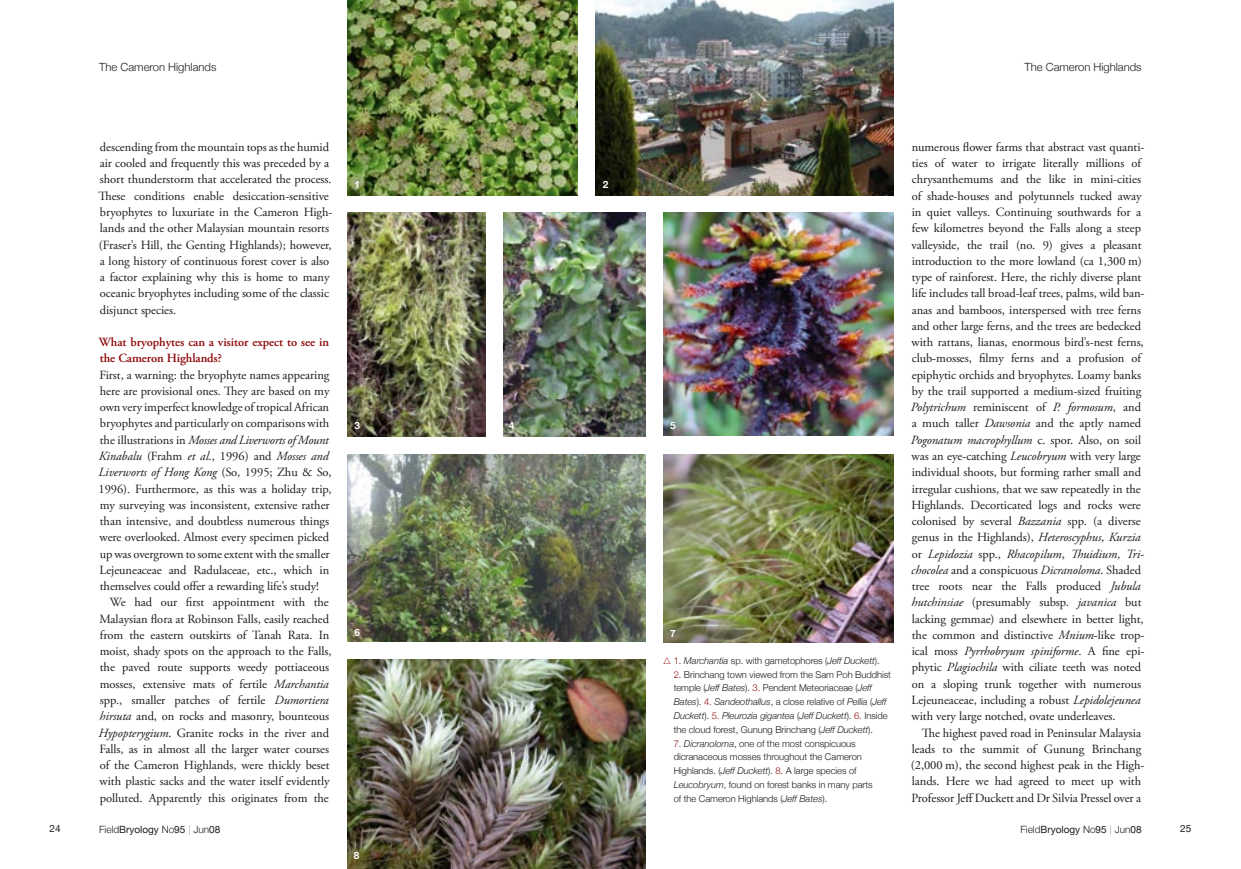
<style>
.page{position:relative;width:1241px;height:869px;background:#fff}
.page>*{position:absolute;margin:0;border:0;box-sizing:border-box;transform-origin:0 0}
.t1{font:12.5px/16.2px "Adobe Garamond Pro";letter-spacing:-.005em;color:#1b1c20}
.t2{font:600 12.5px/16.2px "Adobe Garamond Pro";letter-spacing:-.005em;color:#90090d}
.t3{font:300 11.25px "Helvetica Neue";color:#1b1c20}
.t4{font:10px "Helvetica Neue";color:#1b1c20}
.t5{font:700 10px "Helvetica Neue";color:#fff}
.t6{font:300 9.38px/13.8px "Helvetica Neue";letter-spacing:-.005em;color:#1b1c20}
.s1{font-style:italic}
.s2{color:#90090d}
.s3{font-weight:300}
.s4{font-weight:200}
</style>
<div class="page">
<img style="left:503px;top:213px;width:142px;height:223px">
<img style="left:663px;top:213px;width:230px;height:222px">
<img style="left:347px;top:454px;width:298px;height:187px">
<img style="left:347px;top:0;width:231px;height:195px">
<img style="left:663px;top:454px;width:230px;height:188px">
<img style="left:595px;top:0;width:298px;height:195px">
<img style="left:347px;top:659px;width:298px;height:209px">
<img style="left:347px;top:213px;width:138px;height:223px">
<p class="t3" style="left:99px;top:60px;width:119px">The Cameron Highlands</p>
<p class="t3" style="left:1024px;top:60px;width:119px">The Cameron Highlands</p>
<p class="t1" style="left:98px;top:139px;width:235px">descending from the mountain tops as the humid air cooled and frequently this was preceded by a short thunderstorm that accelerated the process.<br>These conditions enable desiccation-sensitive bryophytes to luxuriate in the Cameron High&shy;lands and the other Malaysian mountain resorts (Fraser’s Hill, the Genting Highlands); however, a long history of continuous forest cover is also a factor explaining why this is home to many oceanic bryophytes including some of the classic disjunct species.</p>
<p class="t2" style="left:99px;top:334px;width:232px">What bryophytes can a visitor expect to see in the Cameron Highlands?</p>
<p class="t1" style="left:98px;top:367px;width:235px">First, a warning: the bryophyte names appearing here are provisional ones. They are based on my own very imperfect knowledge of tropical African bryophytes and particularly on comparisons with the illustrations in <span class="s1">Mosses and Liverworts of Mount Kinabalu</span> (Frahm <span class="s1">et al.</span>, 1996) and <span class="s1">Mosses and Liverworts of Hong Kong</span> (So, 1995; Zhu &amp; So, 1996). Furthermore, as this was a holiday trip, my surveying was inconsistent, extensive rather than intensive, and doubtless numerous things were overlooked. Almost every specimen picked up was overgrown to some extent with the smaller Lejeuneaceae and Radulaceae, etc., which in themselves could offer a rewarding life’s study!</p>
<p class="t1" style="left:99px;top:594px;width:234px;text-indent:11px">We had our first appointment with the Malaysian flora at Robinson Falls, easily reached from the eastern outskirts of Tanah Rata. In moist, shady spots on the approach to the Falls, the paved route supports weedy pottiaceous mosses, extensive mats of fertile <span class="s1">Marchantia </span>spp., smaller patches of fertile <span class="s1">Dumortiera hirsuta</span> and, on rocks and masonry, bounteous <span class="s1">Hypopterygium</span>. Granite rocks in the river and Falls, as in almost all the larger water courses of the Cameron Highlands, were thickly beset with plastic sacks and the water itself evidently polluted. Apparently this originates from the</p>
<p class="t5" style="left:354px;top:178px;width:7px">1</p>
<p class="t5" style="left:354px;top:419px;width:7px">3</p>
<p class="t5" style="left:354px;top:625px;width:7px">6</p>
<p class="t5" style="left:602px;top:178px;width:7px">2</p>
<p class="t5" style="left:508px;top:419px;width:7px">4</p>
<p class="t5" style="left:670px;top:419px;width:7px">5</p>
<p class="t5" style="left:670px;top:626px;width:7px">7</p>
<p class="t6" style="left:673px;top:653px;width:207px"><span class="s2">1.</span> <span class="s1">Marchantia</span> sp. with gametophores (<span class="s1">Jeff Duckett</span>).</p>
<p class="t6" style="left:673px;top:667px;width:219px"><span class="s2">2.</span> Brinchang town viewed from the Sam Poh Buddhist temple (<span class="s1">Jeff Bates</span>). <span class="s2">3.</span> Pendent Meteoriaceae (<span class="s1">Jeff Bates</span>). <span class="s2">4.</span> <span class="s1">Sandeothallus</span>, a close relative of <span class="s1">Pellia</span> (<span class="s1">Jeff Duckett</span>). <span class="s2">5.</span> <span class="s1">Pleurozia gigantea</span> (<span class="s1">Jeff Duckett</span>). <span class="s2">6.</span> Inside the cloud forest, Gunung Brinchang (<span class="s1">Jeff Duckett</span>).</p>
<p class="t6" style="left:673px;top:735px;width:200px"><span class="s2">7.</span> <span class="s1">Dicranoloma</span>, one of the most conspicuous dicranaceous mosses throughout the Cameron Highlands. (<span class="s1">Jeff Duckett</span>). <span class="s2">8.</span> A large species of <span class="s1">Leucobryum</span>, found on forest banks in many parts of the Cameron Highlands (<span class="s1">Jeff Bates</span>).</p>
<p class="t1" style="left:910px;top:139px;width:235px">numerous flower farms that abstract vast quanti&shy;ties of water to irrigate literally millions of chrysanthemums and the like in mini-cities of shade-houses and polytunnels tucked away in quiet valleys. Continuing southwards for a few kilometres beyond the Falls along a steep valleyside, the trail (no. 9) gives a pleasant introduction to the more lowland (ca 1,300 m) type of rainforest. Here, the richly diverse plant life includes tall broad-leaf trees, palms, wild ban&shy;anas and bamboos, interspersed with tree ferns and other large ferns, and the trees are bedecked with rattans, lianas, enormous bird’s-nest ferns, club-mosses, filmy ferns and a profusion of epiphytic orchids and bryophytes. Loamy banks by the trail supported a medium-sized fruiting <span class="s1">Polytrichum</span> reminiscent of <span class="s1">P. formosum</span>, and a much taller <span class="s1">Dawsonia</span> and the aptly named <span class="s1">Pogonatum macrophyllum</span> c. spor. Also, on soil was an eye-catching <span class="s1">Leucobryum</span> with very large individual shoots, but forming rather small and irregular cushions, that we saw repeatedly in the Highlands. Decorticated logs and rocks were colonised by several <span class="s1">Bazzania</span> spp. (a diverse genus in the Highlands), <span class="s1">Heteroscyphus</span>, <span class="s1">Kurzia </span>or <span class="s1">Lepidozia</span> spp., <span class="s1">Rhacopilum</span>, <span class="s1">Thuidium</span>, <span class="s1">Tri&shy;chocolea</span> and a conspicuous <span class="s1">Dicranoloma</span>. Shaded tree roots near the Falls produced <span class="s1">Jubula hutchinsiae</span> (presumably subsp. <span class="s1">javanica</span> but lacking gemmae) and elsewhere in better light, the common and distinctive <span class="s1">Mnium</span>-like trop&shy;ical moss <span class="s1">Pyrrhobryum spiniforme</span>. A fine epi&shy;phytic <span class="s1">Plagiochila</span> with ciliate teeth was noted on a sloping trunk together with numerous Lejeuneaceae, including a robust <span class="s1">Lepidolejeunea </span>with very large notched, ovate underleaves.</p>
<p class="t1" style="left:910px;top:724px;width:235px;text-indent:11px">The highest paved road in Peninsular Malaysia leads to the summit of Gunung Brinchang (2,000 m), the second highest peak in the High&shy;lands. Here we had agreed to meet up with Professor Jeff Duckett and Dr Silvia Pressel over a</p>
<p class="t4" style="left:50px;top:822px;width:13px">24</p>
<p class="t4" style="left:99px;top:822px;width:123px"><span class="s3">Field</span>Bryology <span class="s3">No</span>95 <span class="s4">|</span> <span class="s3">Jun</span>08</p>
<p class="t4" style="left:1020px;top:822px;width:123px"><span class="s3">Field</span>Bryology <span class="s3">No</span>95 <span class="s4">|</span> <span class="s3">Jun</span>08</p>
<p class="t4" style="left:1179px;top:822px;width:13px">25</p>
<p class="t5" style="left:353px;top:849px;width:7px">8</p>
</div>
